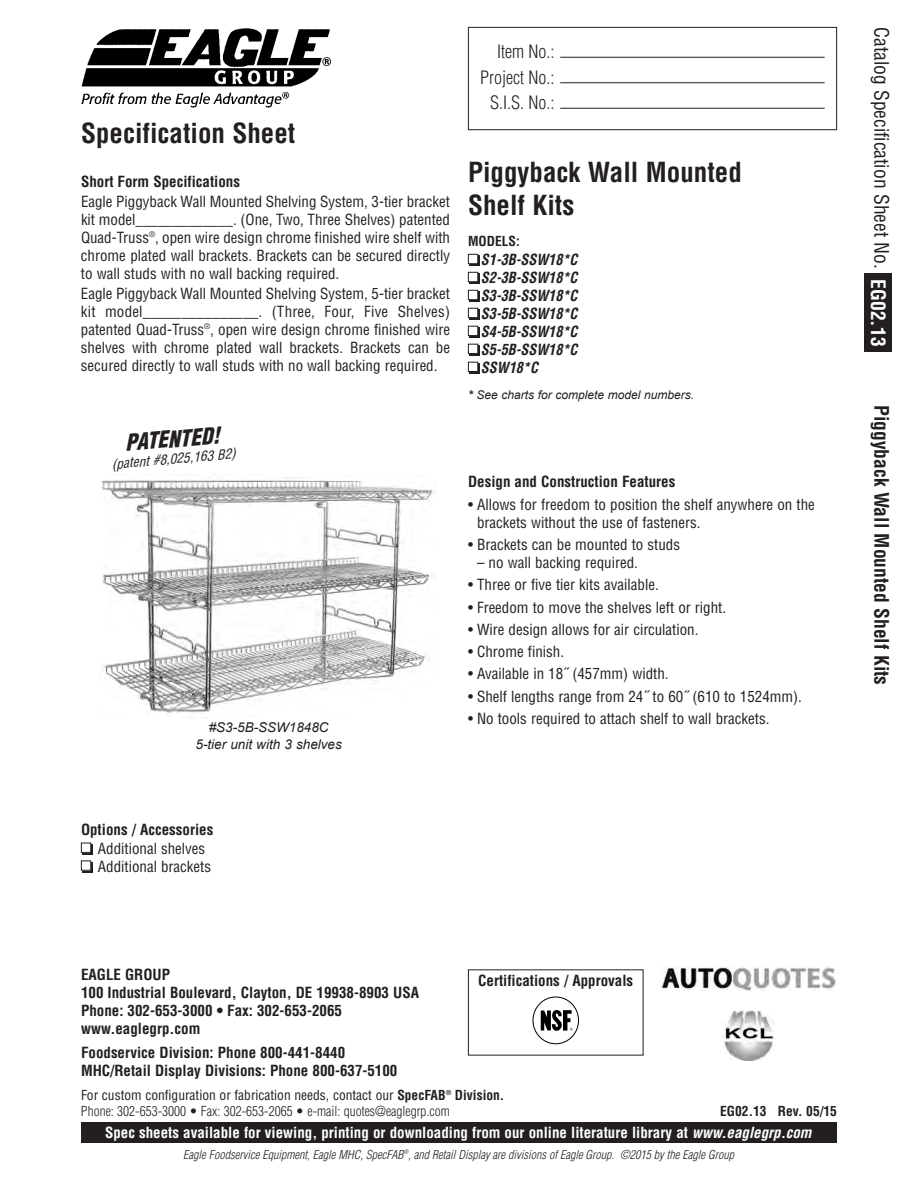
<style>
.page{position:relative;width:918px;height:1188px;background:#fff}
.page>*{position:absolute;margin:0;border:0;box-sizing:border-box;transform-origin:0 0}
.t1{font:700 condensed 27px/32.4px "Helvetica";color:#231f20}
.t2{font:italic 900 condensed 22.5px "Helvetica";color:#231f20;scale:.94 1}
.t3{font:condensed 19.5px "Helvetica";color:#231f20}
.t4{font:700 condensed 19.5px "Helvetica";color:#231f20}
.t5{font:300 condensed 18px/25.5px "Helvetica";color:#231f20;text-align:right}
.t6{font:condensed 15px/18px "Helvetica";color:#231f20}
.t7{font:700 condensed 15px/18px "Helvetica";color:#231f20}
.t8{font:700 condensed 15px "Helvetica";color:#fff}
.t9{font:italic 700 condensed 15px/18px "Helvetica";color:#231f20;text-align:justify;scale:.95 1}
.t10{font:300 condensed 13.5px/16.2px "Helvetica";color:#231f20}
.t11{font:italic 13.5px/16.2px "Arial";color:#231f20;text-align:center}
.t12{font:700 condensed 13.5px "Helvetica";color:#231f20}
.t13{font:italic condensed 13.5px "Helvetica";color:#231f20}
.t14{font:italic 300 condensed 12px "Helvetica";color:#231f20}
.t15{font:italic 12px "Arial";color:#231f20}
.s1{font-weight:700}
.s2{font-weight:700;color:#fff}
.s3{font-weight:400}
.s4{font-style:italic}
</style>
<div class="page">
<div style="left:864px;top:274px;width:28px;height:78px;background:#231f20"></div>
<div style="left:468px;top:27px;width:369px;height:103px;border:1px solid #231f20"></div>
<hr style="left:560px;top:82px;width:265px;height:1px;background:#231f20">
<hr style="left:560px;top:57px;width:265px;height:1px;background:#231f20">
<hr style="left:560px;top:108px;width:265px;height:1px;background:#231f20">
<img style="left:81px;top:28px;width:250px;height:79px">
<div style="left:81px;top:1122px;width:756px;height:21px;background:#231f20"></div>
<div style="left:82px;top:844px;width:11px;height:10px;background:#231f20"></div>
<div style="left:81px;top:843px;width:10px;height:9px;background:#fff"></div>
<div style="left:81px;top:843px;width:10px;height:10px;border:1px solid #231f20"></div>
<img style="left:724px;top:1011px;width:51px;height:49px">
<div style="left:470px;top:255px;width:10px;height:11px;background:#231f20"></div>
<div style="left:468px;top:254px;width:10px;height:10px;background:#fff"></div>
<div style="left:468px;top:254px;width:10px;height:10px;border:1px solid #231f20"></div>
<div style="left:470px;top:273px;width:10px;height:11px;background:#231f20"></div>
<div style="left:468px;top:272px;width:10px;height:10px;background:#fff"></div>
<div style="left:468px;top:272px;width:10px;height:10px;border:1px solid #231f20"></div>
<div style="left:83px;top:862px;width:10px;height:10px;background:#231f20"></div>
<div style="left:81px;top:861px;width:10px;height:9px;background:#fff"></div>
<div style="left:81px;top:860px;width:10px;height:11px;border:1px solid #231f20"></div>
<div style="left:470px;top:291px;width:10px;height:11px;background:#231f20"></div>
<div style="left:468px;top:290px;width:10px;height:10px;background:#fff"></div>
<div style="left:468px;top:290px;width:10px;height:10px;border:1px solid #231f20"></div>
<div style="left:470px;top:309px;width:10px;height:10px;background:#231f20"></div>
<div style="left:468px;top:308px;width:10px;height:10px;background:#fff"></div>
<div style="left:468px;top:308px;width:10px;height:10px;border:1px solid #231f20"></div>
<div style="left:470px;top:327px;width:10px;height:10px;background:#231f20"></div>
<div style="left:468px;top:326px;width:10px;height:10px;background:#fff"></div>
<div style="left:468px;top:326px;width:10px;height:10px;border:1px solid #231f20"></div>
<div style="left:470px;top:345px;width:10px;height:10px;background:#231f20"></div>
<div style="left:468px;top:344px;width:10px;height:10px;background:#fff"></div>
<div style="left:468px;top:344px;width:10px;height:10px;border:1px solid #231f20"></div>
<div style="left:470px;top:363px;width:10px;height:10px;background:#231f20"></div>
<div style="left:468px;top:362px;width:10px;height:10px;background:#fff"></div>
<div style="left:468px;top:362px;width:10px;height:10px;border:1px solid #231f20"></div>
<div style="left:533px;top:997px;width:46px;height:47px;border:1px solid #000;border-radius:50%"></div>
<svg style="left:541px;top:1010px;width:32px;height:21px"></svg>
<img style="left:662px;top:967px;width:174px;height:23px">
<img style="left:101px;top:477px;width:334px;height:239px">
<h1 class="t1" style="left:81px;top:117px;width:216px">Specification Sheet</h1>
<p class="t7" style="left:81px;top:172px;width:161px">Short Form Specifications</p>
<p class="t6" style="left:81px;top:192px;width:371px;text-align:justify">Eagle Piggyback Wall Mounted Shelving System, 3-tier bracket kit model_____________. (One, Two, Three Shelves) patented Quad-Truss<sup>®</sup>, open wire design chrome finished wire shelf with chrome plated wall brackets. Brackets can be secured directly to wall studs with no wall backing required.</p>
<p class="t6" style="left:81px;top:284px;width:371px;text-align:justify">Eagle Piggyback Wall Mounted Shelving System, 5-tier bracket kit model_______________. (Three, Four, Five Shelves) patented Quad-Truss<sup>®</sup>, open wire design chrome finished wire shelves with chrome plated wall brackets. Brackets can be secured directly to wall studs with no wall backing required.</p>
<h2 class="t2" style="left:124px;top:429px;width:102px;rotate:-5deg">PATENTED!</h2>
<p class="t13" style="left:111px;top:456px;width:126px;rotate:-5deg">(patent #8,025,163 B2)</p>
<p class="t11" style="left:196px;top:720px;width:148px">#S3-5B-SSW1848C<br>5-tier unit with 3 shelves</p>
<p class="t5" style="left:480px;top:39px;width:76px">Item No.:<br>Project No.:<br>S.I.S. No.:</p>
<h1 class="t1" style="left:468px;top:156px;width:275px">Piggyback Wall Mounted<br>Shelf Kits</h1>
<p class="t12" style="left:468px;top:233px;width:53px">MODELS:</p>
<p class="t9" style="left:481px;top:251px;width:103px">S1-3B-SSW18*C S2-3B-SSW18*C S3-3B-SSW18*C S3-5B-SSW18*C S4-5B-SSW18*C S5-5B-SSW18*C SSW18*C</p>
<p class="t15" style="left:468px;top:387px;width:228px"><span class="s1">*</span> See charts for complete model numbers.</p>
<p class="t7" style="left:468px;top:473px;width:209px">Design and Construction Features</p>
<p class="t6" style="left:477px;top:495px;width:339px;text-indent:-9px">• Allows for freedom to position the shelf anywhere on the brackets without the use of fasteners.</p>
<p class="t6" style="left:468px;top:535px;width:214px">• Brackets can be mounted to studs</p>
<p class="t6" style="left:477px;top:553px;width:163px">– no wall backing required.</p>
<p class="t6" style="left:468px;top:575px;width:192px">• Three or five tier kits available.</p>
<p class="t6" style="left:468px;top:598px;width:260px">• Freedom to move the shelves left or right.</p>
<p class="t6" style="left:468px;top:620px;width:232px">• Wire design allows for air circulation.</p>
<p class="t6" style="left:468px;top:642px;width:98px">• Chrome finish.</p>
<p class="t6" style="left:468px;top:665px;width:202px">• Available in 18˝ (457mm) width.</p>
<p class="t6" style="left:468px;top:687px;width:336px">• Shelf lengths range from 24˝ to 60˝ (610 to 1524mm).</p>
<p class="t6" style="left:468px;top:709px;width:303px">• No tools required to attach shelf to wall brackets.</p>
<p class="t7" style="left:81px;top:821px;width:134px">Options / Accessories</p>
<p class="t6" style="left:98px;top:839px;width:115px">Additional shelves<br>Additional brackets</p>
<h3 class="t3" style="left:894px;top:27px;width:321px;rotate:90deg">Catalog Specification Sheet No. <span class="s2">EG02.13</span></h3>
<h3 class="t4" style="left:893px;top:405px;width:282px;rotate:90deg">Piggyback Wall Mounted Shelf Kits</h3>
<p class="t7" style="left:81px;top:965px;width:340px">EAGLE GROUP<br>100 Industrial Boulevard, Clayton, DE 19938-8903 USA<br>Phone: 302-653-3000 • Fax: 302-653-2065 www.eaglegrp.com</p>
<p class="t7" style="left:81px;top:1044px;width:318px">Foodservice Division: Phone 800-441-8440<br>MHC/Retail Display Divisions: Phone 800-637-5100</p>
<p class="t7" style="left:478px;top:971px;width:156px">Certifications / Approvals</p>
<p class="t10" style="left:81px;top:1087px;width:425px"><span class="s3">For custom configuration or fabrication needs, contact our</span> <span class="s1">SpecFAB</span><sup>®</sup> <span class="s1">Division.<br></span>Phone: 302-653-3000 • Fax: 302-653-2065 • e-mail: quotes@eaglegrp.com</p>
<p class="t12" style="left:720px;top:1103px;width:118px">EG02.13 Rev. 05/15</p>
<p class="t8" style="left:105px;top:1123px;width:708px">Spec sheets available for viewing, printing or downloading from our online literature library at <span class="s4">www.eaglegrp.com</span></p>
<p class="t14" style="left:183px;top:1147px;width:552px">Eagle Foodservice Equipment, Eagle MHC, SpecFAB<sup>®</sup>, and Retail Display are divisions of Eagle Group. ©2015 by the Eagle Group</p>
</div>
